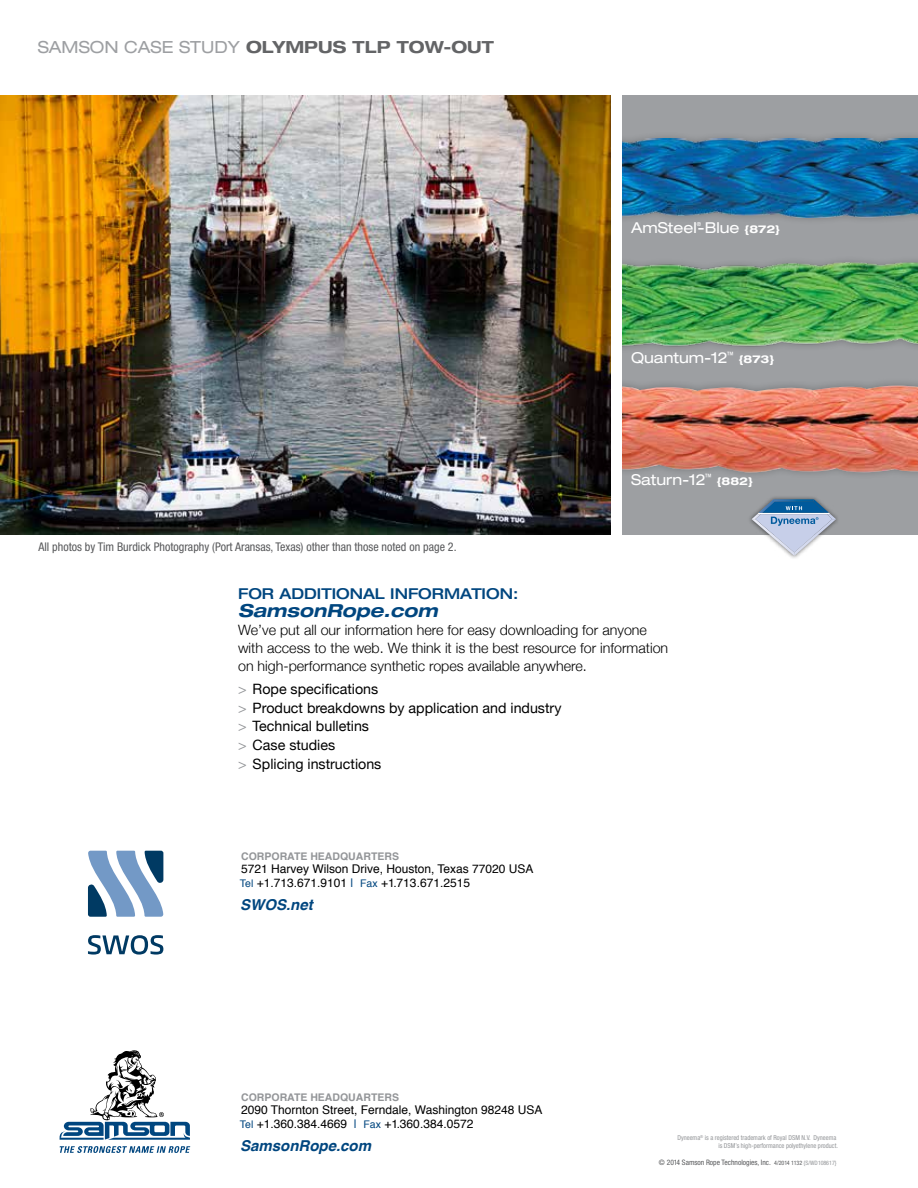
<style>
.page{position:relative;width:918px;height:1188px;background:#fff}
.page>*{position:absolute;margin:0;border:0;box-sizing:border-box;transform-origin:0 0}
.t1{font:italic 700 expanded 18px "Helvetica Neue";color:#00467f}
.t2{font:700 expanded 16.8px "Helvetica Neue";color:#636466}
.t3{font:expanded 15px "Helvetica Neue";color:#fff}
.t4{font:500 expanded 15px "Helvetica Neue";color:#00467f}
.t5{font:italic 700 15px "Helvetica";color:#00467f}
.t6{font:300 14.25px/18px "Helvetica Neue";color:#000}
.t7{font:14.25px/18.8px "Helvetica Neue";color:#000}
.t8{font:12px/13.5px "Helvetica";color:#000}
.t9{font:condensed 12px "Helvetica Neue";color:#58595b}
.t10{font:700 expanded 10.8px "Helvetica Neue";color:#fff}
.t11{font:700 10.5px "Helvetica";color:#939598}
.t12{font:condensed 7.5px "Helvetica Neue";color:#58595b}
.t13{font:condensed 6.75px/8.1px "Helvetica Neue";color:#939598;text-align:right}
.t14{font:expanded 5.55px "Helvetica Neue";color:#fff}
.s1{font-weight:400;color:#9d9fa2}
.s2{font-weight:700;font-size:10.8px}
.s3{color:#939598}
.s4{font-size:10.5px;color:#00467f}
.s5{color:#00467f}
.s6{font-size:6px}
.s7{font-size:6px;color:#939598}
</style>
<div class="page">
<div style="left:611px;top:95px;width:307px;height:439px;background:#9d9fa2"></div>
<img style="left:622px;top:386px;width:296px;height:87px">
<img style="left:622px;top:260px;width:296px;height:89px">
<img style="left:622px;top:138px;width:296px;height:80px">
<svg style="left:60px;top:1146px;width:130px;height:7px"></svg>
<svg style="left:60px;top:1050px;width:130px;height:90px"></svg>
<img style="left:0;top:95px;width:611px;height:439px">
<div style="left:611px;top:87px;width:11px;height:461px;background:#fff"></div>
<div style="left:748px;top:495px;width:92px;height:65px;background:#000;opacity:.55"></div>
<svg style="left:752px;top:499px;width:84px;height:57px"></svg>
<svg style="left:88px;top:935px;width:75px;height:20px"></svg>
<svg style="left:88px;top:851px;width:75px;height:66px"></svg>
<p class="t2" style="left:38px;top:36px;width:458px"><span class="s1">SAMSON CASE STUDY</span> OLYMPUS TLP TOW-OUT</p>
<p class="t9" style="left:38px;top:540px;width:420px">All photos by Tim Burdick Photography (Port Aransas, Texas) other than those noted on page 2.</p>
<p class="t14" style="left:697px;top:220px;width:6px">®</p>
<p class="t3" style="left:631px;top:218px;width:150px">AmSteel-Blue <span class="s2">{872}</span></p>
<p class="t3" style="left:631px;top:348px;width:104px">Quantum-12<sup>™</sup></p>
<p class="t10" style="left:739px;top:352px;width:37px">{873}</p>
<p class="t3" style="left:631px;top:471px;width:82px">Saturn-12<sup>™</sup></p>
<p class="t10" style="left:717px;top:475px;width:38px">{882}</p>
<p class="t4" style="left:238px;top:584px;width:282px">FOR ADDITIONAL INFORMATION:</p>
<p class="t1" style="left:238px;top:599px;width:201px">SamsonRope.com</p>
<p class="t6" style="left:238px;top:619px;width:432px">We’ve put all our information here for easy downloading for anyone with access to the web. We think it is the best resource for information on high-performance synthetic ropes available anywhere.</p>
<p class="t7" style="left:238px;top:680px;width:325px"><span class="s3">&gt;</span> Rope specifications<br><span class="s3">&gt;</span> Product breakdowns by application and industry <span class="s3">&gt;</span> Technical bulletins<br><span class="s3">&gt;</span> Case studies<br><span class="s3">&gt;</span> Splicing instructions</p>
<p class="t11" style="left:241px;top:848px;width:159px">CORPORATE HEADQUARTERS</p>
<p class="t8" style="left:240px;top:863px;width:295px">5721 Harvey Wilson Drive, Houston, Texas 77020 USA<br><span class="s4">Tel</span> +1.713.671.9101 <span class="s5">|</span> <span class="s4">Fax</span> +1.713.671.2515</p>
<p class="t5" style="left:240px;top:892px;width:74px">SWOS.net</p>
<p class="t11" style="left:241px;top:1089px;width:159px">CORPORATE HEADQUARTERS</p>
<p class="t8" style="left:240px;top:1104px;width:304px">2090 Thornton Street, Ferndale, Washington 98248 USA<br><span class="s4">Tel</span> +1.360.384.4669 <span class="s5">|</span> <span class="s4">Fax</span> +1.360.384.0572</p>
<p class="t5" style="left:240px;top:1133px;width:132px">SamsonRope.com</p>
<p class="t13" style="left:677px;top:1134px;width:162px">Dyneema<sup>®</sup> is a registered trademark of Royal DSM N.V. Dyneema is DSM’s high-performance polyethylene product.</p>
<p class="t12" style="left:659px;top:1158px;width:179px">© 2014 Samson Rope Technologies, Inc. <span class="s6">4/2014 1132</span> <span class="s7">{S/WD108617}</span></p>
</div>
